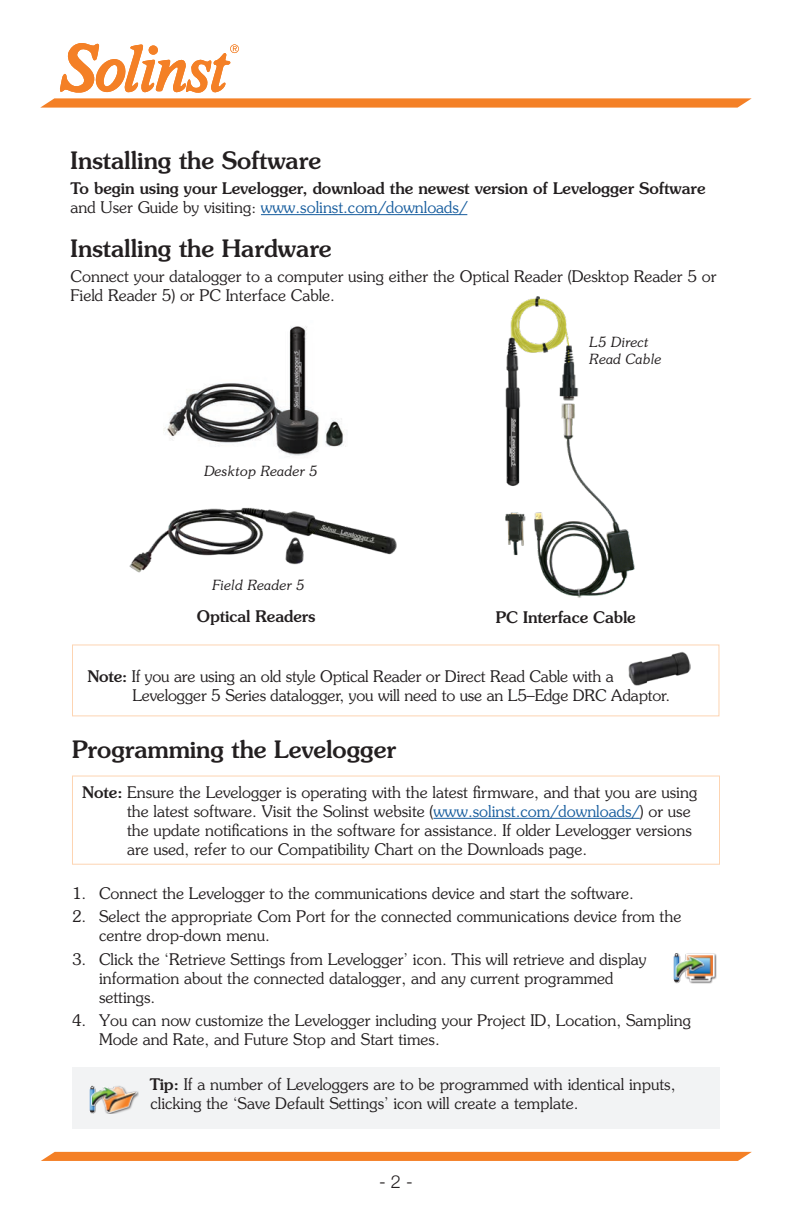
<style>
.page{position:relative;width:792px;height:1224px;background:#fff}
.page>*{position:absolute;margin:0;border:0;box-sizing:border-box;transform-origin:0 0}
.Body_Title_1{font:500 24px "Souvenir Std";color:#231f20}
.t1{font:300 18px "Helvetica Neue";color:#231f20}
.Notes{font:300 16px/19px "Souvenir Std";color:#231f20}
.Body{font:500 16px/19px "Souvenir Std";color:#231f20}
.Tip{font:300 16px/19px "Souvenir Std";color:#231f20}
.Body-2{font:300 16px/19px "Souvenir Std";color:#231f20}
.Captions_CENTRED{font:500 16px "Souvenir Std";color:#231f20}
.Captions{font:italic 300 14px/16.8px "Souvenir Std";color:#231f20}
.s1{font-weight:300}
.s2{font-weight:300;color:#175d9e}
.s3{font-weight:500}
.s4{color:#175d9e}
</style>
<div class="page">
<svg style="left:40px;top:98px;width:712px;height:10px;background:#f58c3b"></svg>
<svg style="left:41px;top:1152px;width:711px;height:9px;background:#f4832b"></svg>
<svg style="left:60px;top:43px;width:179px;height:49px"></svg>
<img style="left:673px;top:953px;width:43px;height:31px">
<img style="left:505px;top:296px;width:130px;height:302px">
<img style="left:164px;top:326px;width:182px;height:131px">
<hr style="left:261px;top:214px;width:206px;height:1px;background:#175d9e">
<hr style="left:433px;top:818px;width:207px;height:1px;background:#175d9e">
<div style="left:72px;top:776px;width:648px;height:89px;border:1px solid #fdd4b2"></div>
<div style="left:72px;top:1067px;width:648px;height:62px;background:#f2f3f4"></div>
<img style="left:89px;top:1085px;width:50px;height:29px">
<div style="left:72px;top:644px;width:647px;height:72px;border:1px solid #fdd4b2"></div>
<img style="left:129px;top:507px;width:268px;height:66px">
<img style="left:629px;top:652px;width:61px;height:33px">
<p class="Body_Title_1" style="left:71px;top:146px;width:252px">Installing the Software</p>
<p class="Body" style="left:71px;top:179px;width:636px">To begin using your Levelogger, download the newest version of Levelogger Software <span class="s1">and User Guide by visiting:</span> <span class="s2">www.solinst.com/downloads/</span></p>
<p class="Body_Title_1" style="left:71px;top:234px;width:263px">Installing the Hardware</p>
<p class="Body-2" style="left:71px;top:266px;width:648px">Connect your datalogger to a computer using either the Optical Reader (Desktop Reader 5 or<br>Field Reader 5) or PC Interface Cable.</p>
<p class="Captions" style="left:204px;top:463px;width:115px">Desktop Reader 5</p>
<p class="Captions" style="left:212px;top:577px;width:94px">Field Reader 5</p>
<p class="Captions" style="left:589px;top:334px;width:74px">L5 Direct<br>Read Cable</p>
<p class="Captions_CENTRED" style="left:197px;top:607px;width:120px">Optical Readers</p>
<p class="Captions_CENTRED" style="left:496px;top:608px;width:141px">PC Interface Cable</p>
<p class="Notes" style="left:132px;top:667px;width:539px;text-indent:-45px"><span class="s3">Note:</span> If you are using an old style Optical Reader or Direct Read Cable with a<br>Levelogger 5 Series datalogger, you will need to use an L5–Edge DRC Adaptor.</p>
<p class="Body_Title_1" style="left:72px;top:735px;width:326px">Programming the Levelogger</p>
<p class="Notes" style="left:127px;top:783px;width:572px;text-indent:-45px"><span class="s3">Note:</span> Ensure the Levelogger is operating with the latest firmware, and that you are using the latest software. Visit the Solinst website (<span class="s4">www.solinst.com/downloads/</span>) or use the update notifications in the software for assistance. If older Levelogger versions are used, refer to our Compatibility Chart on the Downloads page.</p>
<p class="Notes" style="left:72px;top:884px;width:564px">1. Connect the Levelogger to the communications device and start the software.</p>
<p class="Notes" style="left:99px;top:907px;width:584px;text-indent:-27px">2. Select the appropriate Com Port for the connected communications device from the centre drop-down menu.</p>
<p class="Notes" style="left:99px;top:949px;width:549px;text-indent:-27px">3. Click the ‘Retrieve Settings from Levelogger’ icon. This will retrieve and display information about the connected datalogger, and any current programmed settings.</p>
<p class="Notes" style="left:99px;top:1011px;width:593px;text-indent:-27px">4. You can now customize the Levelogger including your Project ID, Location, Sampling<br>Mode and Rate, and Future Stop and Start times.</p>
<p class="Tip" style="left:150px;top:1075px;width:527px"><span class="s3">Tip:</span> If a number of Leveloggers are to be programmed with identical inputs, clicking the ‘Save Default Settings’ icon will create a template.</p>
<p class="t1" style="left:379px;top:1171px;width:35px">- 2 -</p>
</div>
